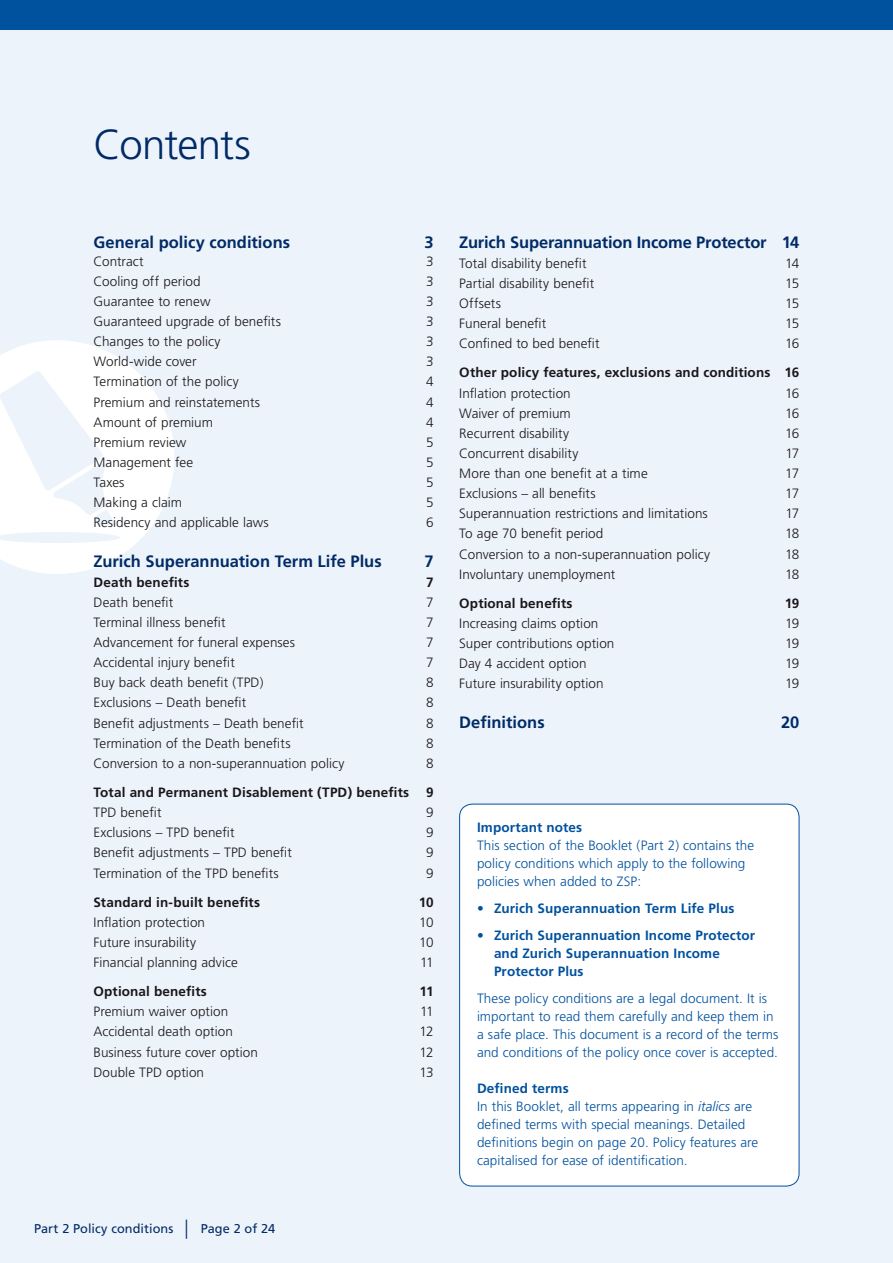
<style>
.page{position:relative;width:893px;height:1263px;background:#edf3fa}
.page>*{position:absolute;margin:0;border:0;box-sizing:border-box;transform-origin:0 0}
.Head_1_-_ZB2{font:300 42px "Frutiger";letter-spacing:-.025em;color:#002b67}
.Head_2{font:700 16.5px "Frutiger";letter-spacing:-.005em;color:#002b67}
.BODY{font:300 13.5px "Frutiger";letter-spacing:.005em;color:#1a171c}
.BODY-2{font:300 13.5px/18px "Frutiger";letter-spacing:.005em;color:#00519e}
.BODY-3{font:700 13.5px "Frutiger";letter-spacing:.01em;color:#1a171c}
.Bullet_-_ZB1{font:700 13.5px/18px "Frutiger";letter-spacing:.01em;color:#00519e}
.Head_3{font:700 13.5px "Frutiger";letter-spacing:.01em;color:#00519e}
.t1{font:12.75px "Frutiger";letter-spacing:.005em;color:#002b67}
.s1{font-size:19.2px}
.s2{font-style:italic}
</style>
<div class="page">
<svg style="left:0;top:340px;width:174px;height:234px"></svg>
<div style="left:0;top:0;width:893px;height:30px;background:#00519e"></div>
<div style="left:460px;top:804px;width:339px;height:382px;background:#fff;border-radius:13px"></div>
<div style="left:459px;top:804px;width:340px;height:382px;border:1px solid #00519e;border-radius:13px"></div>
<p class="Head_1_-_ZB2" style="left:94px;top:121px;width:159px">Contents</p>
<p class="Head_2" style="left:94px;top:232px;width:198px">General policy conditions</p>
<p class="Head_2" style="left:425px;top:232px;width:11px">3</p>
<p class="BODY" style="left:94px;top:253px;width:52px">Contract</p>
<p class="BODY" style="left:426px;top:253px;width:9px">3</p>
<p class="BODY" style="left:94px;top:273px;width:109px">Cooling off period</p>
<p class="BODY" style="left:426px;top:273px;width:9px">3</p>
<p class="BODY" style="left:94px;top:294px;width:118px">Guarantee to renew</p>
<p class="BODY" style="left:426px;top:294px;width:9px">3</p>
<p class="BODY" style="left:94px;top:314px;width:189px">Guaranteed upgrade of benefits</p>
<p class="BODY" style="left:426px;top:314px;width:9px">3</p>
<p class="BODY" style="left:94px;top:334px;width:128px">Changes to the policy</p>
<p class="BODY" style="left:426px;top:334px;width:9px">3</p>
<p class="BODY" style="left:94px;top:354px;width:105px">World-wide cover</p>
<p class="BODY" style="left:426px;top:354px;width:9px">3</p>
<p class="BODY" style="left:94px;top:374px;width:147px">Termination of the policy</p>
<p class="BODY" style="left:426px;top:374px;width:9px">4</p>
<p class="BODY" style="left:94px;top:394px;width:168px">Premium and reinstatements</p>
<p class="BODY" style="left:426px;top:394px;width:9px">4</p>
<p class="BODY" style="left:94px;top:414px;width:121px">Amount of premium</p>
<p class="BODY" style="left:426px;top:414px;width:9px">4</p>
<p class="BODY" style="left:94px;top:434px;width:94px">Premium review</p>
<p class="BODY" style="left:426px;top:434px;width:9px">5</p>
<p class="BODY" style="left:94px;top:455px;width:101px">Management fee</p>
<p class="BODY" style="left:426px;top:455px;width:9px">5</p>
<p class="BODY" style="left:94px;top:475px;width:32px">Taxes</p>
<p class="BODY" style="left:426px;top:475px;width:9px">5</p>
<p class="BODY" style="left:94px;top:495px;width:90px">Making a claim</p>
<p class="BODY" style="left:426px;top:495px;width:9px">5</p>
<p class="BODY" style="left:94px;top:515px;width:177px">Residency and applicable laws</p>
<p class="BODY" style="left:426px;top:515px;width:9px">6</p>
<p class="Head_2" style="left:94px;top:551px;width:290px">Zurich Superannuation Term Life Plus</p>
<p class="Head_2" style="left:425px;top:551px;width:11px">7</p>
<p class="BODY-3" style="left:94px;top:574px;width:97px">Death benefits</p>
<p class="BODY-3" style="left:426px;top:574px;width:9px">7</p>
<p class="BODY" style="left:94px;top:594px;width:81px">Death benefit</p>
<p class="BODY" style="left:426px;top:594px;width:9px">7</p>
<p class="BODY" style="left:94px;top:615px;width:134px">Terminal illness benefit</p>
<p class="BODY" style="left:426px;top:615px;width:9px">7</p>
<p class="BODY" style="left:94px;top:635px;width:203px">Advancement for funeral expenses</p>
<p class="BODY" style="left:426px;top:635px;width:9px">7</p>
<p class="BODY" style="left:94px;top:655px;width:143px">Accidental injury benefit</p>
<p class="BODY" style="left:426px;top:655px;width:9px">7</p>
<p class="BODY" style="left:94px;top:675px;width:172px">Buy back death benefit (TPD)</p>
<p class="BODY" style="left:426px;top:675px;width:9px">8</p>
<p class="BODY" style="left:94px;top:695px;width:154px">Exclusions – Death benefit</p>
<p class="BODY" style="left:426px;top:695px;width:9px">8</p>
<p class="BODY" style="left:94px;top:715px;width:212px">Benefit adjustments – Death benefit</p>
<p class="BODY" style="left:426px;top:715px;width:9px">8</p>
<p class="BODY" style="left:94px;top:735px;width:199px">Termination of the Death benefits</p>
<p class="BODY" style="left:426px;top:735px;width:9px">8</p>
<p class="BODY" style="left:94px;top:755px;width:253px">Conversion to a non-superannuation policy</p>
<p class="BODY" style="left:426px;top:755px;width:9px">8</p>
<p class="BODY-3" style="left:94px;top:784px;width:317px">Total and Permanent Disablement (TPD) benefits</p>
<p class="BODY-3" style="left:426px;top:784px;width:9px">9</p>
<p class="BODY" style="left:94px;top:805px;width:69px">TPD benefit</p>
<p class="BODY" style="left:426px;top:805px;width:9px">9</p>
<p class="BODY" style="left:94px;top:825px;width:142px">Exclusions – TPD benefit</p>
<p class="BODY" style="left:426px;top:825px;width:9px">9</p>
<p class="BODY" style="left:94px;top:845px;width:200px">Benefit adjustments – TPD benefit</p>
<p class="BODY" style="left:426px;top:845px;width:9px">9</p>
<p class="BODY" style="left:94px;top:865px;width:187px">Termination of the TPD benefits</p>
<p class="BODY" style="left:426px;top:865px;width:9px">9</p>
<p class="BODY-3" style="left:94px;top:894px;width:168px">Standard in-built benefits</p>
<p class="BODY-3" style="left:419px;top:894px;width:16px">10</p>
<p class="BODY" style="left:94px;top:914px;width:113px">Inflation protection</p>
<p class="BODY" style="left:419px;top:914px;width:16px">10</p>
<p class="BODY" style="left:94px;top:934px;width:104px">Future insurability</p>
<p class="BODY" style="left:419px;top:934px;width:16px">10</p>
<p class="BODY" style="left:94px;top:955px;width:146px">Financial planning advice</p>
<p class="BODY" style="left:420px;top:955px;width:15px">11</p>
<p class="BODY-3" style="left:94px;top:983px;width:115px">Optional benefits</p>
<p class="BODY-3" style="left:419px;top:983px;width:16px">11</p>
<p class="BODY" style="left:94px;top:1004px;width:136px">Premium waiver option</p>
<p class="BODY" style="left:420px;top:1004px;width:15px">11</p>
<p class="BODY" style="left:94px;top:1024px;width:141px">Accidental death option</p>
<p class="BODY" style="left:420px;top:1024px;width:16px">12</p>
<p class="BODY" style="left:94px;top:1044px;width:166px">Business future cover option</p>
<p class="BODY" style="left:420px;top:1044px;width:16px">12</p>
<p class="BODY" style="left:94px;top:1064px;width:112px">Double TPD option</p>
<p class="BODY" style="left:420px;top:1064px;width:16px">13</p>
<p class="t1" style="left:34px;top:1221px;width:243px">Part 2 Policy conditions <span class="s1">|</span> Page 2 of 24</p>
<p class="Head_2" style="left:459px;top:232px;width:342px">Zurich Superannuation Income Protector 14</p>
<p class="BODY" style="left:459px;top:255px;width:129px">Total disability benefit</p>
<p class="BODY" style="left:785px;top:255px;width:16px">14</p>
<p class="BODY" style="left:459px;top:276px;width:137px">Partial disability benefit</p>
<p class="BODY" style="left:785px;top:276px;width:16px">15</p>
<p class="BODY" style="left:459px;top:296px;width:43px">Offsets</p>
<p class="BODY" style="left:785px;top:296px;width:16px">15</p>
<p class="BODY" style="left:459px;top:316px;width:89px">Funeral benefit</p>
<p class="BODY" style="left:785px;top:316px;width:16px">15</p>
<p class="BODY" style="left:459px;top:336px;width:142px">Confined to bed benefit</p>
<p class="BODY" style="left:785px;top:336px;width:16px">16</p>
<p class="BODY-3" style="left:459px;top:365px;width:342px">Other policy features, exclusions and conditions 16</p>
<p class="BODY" style="left:459px;top:385px;width:113px">Inflation protection</p>
<p class="BODY" style="left:785px;top:385px;width:16px">16</p>
<p class="BODY" style="left:459px;top:405px;width:113px">Waiver of premium</p>
<p class="BODY" style="left:785px;top:405px;width:16px">16</p>
<p class="BODY" style="left:459px;top:425px;width:111px">Recurrent disability</p>
<p class="BODY" style="left:785px;top:425px;width:16px">16</p>
<p class="BODY" style="left:459px;top:446px;width:121px">Concurrent disability</p>
<p class="BODY" style="left:785px;top:446px;width:16px">17</p>
<p class="BODY" style="left:459px;top:466px;width:190px">More than one benefit at a time</p>
<p class="BODY" style="left:785px;top:466px;width:16px">17</p>
<p class="BODY" style="left:459px;top:486px;width:138px">Exclusions – all benefits</p>
<p class="BODY" style="left:785px;top:486px;width:16px">17</p>
<p class="BODY" style="left:459px;top:506px;width:250px">Superannuation restrictions and limitations</p>
<p class="BODY" style="left:785px;top:506px;width:16px">17</p>
<p class="BODY" style="left:459px;top:526px;width:146px">To age 70 benefit period</p>
<p class="BODY" style="left:785px;top:526px;width:16px">18</p>
<p class="BODY" style="left:459px;top:546px;width:253px">Conversion to a non-superannuation policy</p>
<p class="BODY" style="left:785px;top:546px;width:16px">18</p>
<p class="BODY" style="left:459px;top:566px;width:158px">Involuntary unemployment</p>
<p class="BODY" style="left:785px;top:566px;width:16px">18</p>
<p class="BODY-3" style="left:459px;top:595px;width:115px">Optional benefits</p>
<p class="BODY-3" style="left:785px;top:595px;width:16px">19</p>
<p class="BODY" style="left:459px;top:616px;width:141px">Increasing claims option</p>
<p class="BODY" style="left:785px;top:616px;width:16px">19</p>
<p class="BODY" style="left:459px;top:636px;width:157px">Super contributions option</p>
<p class="BODY" style="left:785px;top:636px;width:16px">19</p>
<p class="BODY" style="left:459px;top:656px;width:129px">Day 4 accident option</p>
<p class="BODY" style="left:785px;top:656px;width:16px">19</p>
<p class="BODY" style="left:459px;top:676px;width:146px">Future insurability option</p>
<p class="BODY" style="left:785px;top:676px;width:16px">19</p>
<p class="Head_2" style="left:459px;top:712px;width:87px">Definitions</p>
<p class="Head_2" style="left:781px;top:712px;width:20px">20</p>
<p class="Head_3" style="left:477px;top:819px;width:107px">Important notes</p>
<p class="BODY-2" style="left:477px;top:836px;width:279px">This section of the Booklet (Part 2) contains the policy conditions which apply to the following policies when added to ZSP:</p>
<p class="Bullet_-_ZB1" style="left:477px;top:899px;width:259px">• Zurich Superannuation Term Life Plus</p>
<p class="Bullet_-_ZB1" style="left:494px;top:926px;width:263px;text-indent:-17px">• Zurich Superannuation Income Protector and Zurich Superannuation Income<br>Protector Plus</p>
<p class="BODY-2" style="left:477px;top:989px;width:303px">These policy conditions are a legal document. It is important to read them carefully and keep them in a safe place. This document is a record of the terms and conditions of the policy once cover is accepted.</p>
<p class="Head_3" style="left:477px;top:1080px;width:93px">Defined terms</p>
<p class="BODY-2" style="left:477px;top:1097px;width:283px">In this Booklet, all terms appearing in <span class="s2">italics</span> are defined terms with special meanings. Detailed definitions begin on page 20. Policy features are capitalised for ease of identification.</p>
</div>
